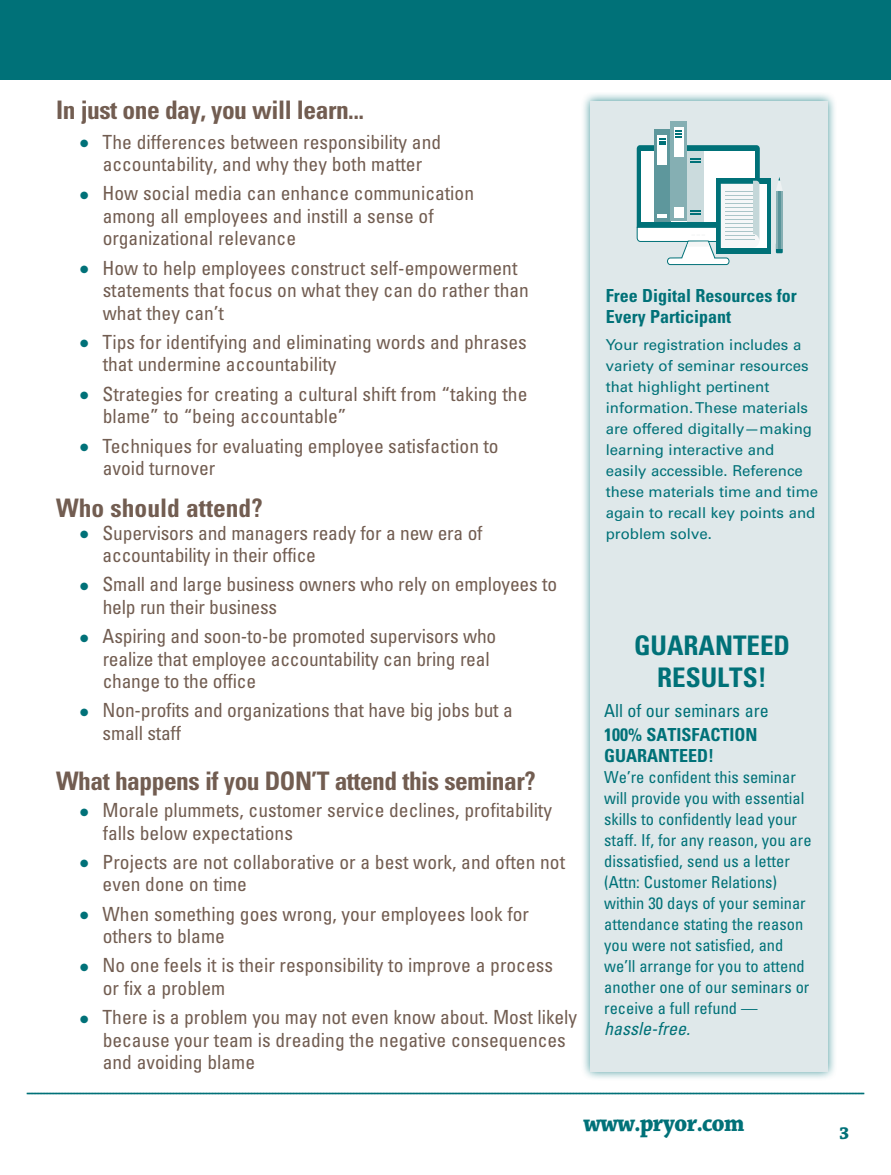
<style>
.page{position:relative;width:891px;height:1175px;background:#fff}
.page>*{position:absolute;margin:0;border:0;box-sizing:border-box;transform-origin:0 0}
.t1{font:700 condensed 27px "Univers LT Std";color:#007178}
.A_States_Front{font:27px "Chaparral Pro Bold Subh";letter-spacing:-.02em;color:#007178;scale:.9 1}
.t2{font:700 condensed 25.5px "Univers LT Std";letter-spacing:-.02em;color:#725d51}
.t3{font:700 condensed 25.5px "Univers LT Std";color:#725d51}
.t4{font:condensed 19.5px/22.5px "Univers LT Std";color:#725d51}
.t5{font:700 condensed 18px/21px "Univers LT Std";color:#007178}
.t6{font:condensed 18px/24px "Univers LT Std";color:#007178}
.t7{font:italic condensed 18px "Univers LT Std";color:#007178}
.t8{font:700 18px "Chaparral Pro";color:#007178}
.t9{font:condensed 16.5px/21px "Univers LT Std";color:#007178}
.t10{font:15px/21px "Univers LT Std";color:#007178}
.s1{color:#007178}
.s2{font-stretch:condensed;font-size:18px}
.s3{font-weight:700}
</style>
<div class="page">
<svg style="left:27px;top:1092px;width:837px;height:2px;background:#55a0a4"></svg>
<div style="left:0;top:0;width:891px;height:80px;background:#007178"></div>
<div style="left:581px;top:91px;width:256px;height:990px;background:#007178;opacity:.75"></div>
<div style="left:590px;top:101px;width:238px;height:970px;background:#dfe8ea"></div>
<div style="left:667px;top:257px;width:62px;height:8px;background:#fff;border:1px solid #007178;border-radius:3px"></div>
<div style="left:654px;top:129px;width:17px;height:92px;background:#5e979c"></div>
<div style="left:671px;top:121px;width:16px;height:100px;background:#85afb3"></div>
<div style="left:674px;top:127px;width:10px;height:30px;background:#fff"></div>
<div style="left:717px;top:178px;width:54px;height:75px;background:#007178"></div>
<div style="left:721px;top:184px;width:46px;height:64px;background:#fff"></div>
<svg style="left:636px;top:130px;width:125px;height:129px"></svg>
<svg style="left:776px;top:243px;width:7px;height:10px"></svg>
<svg style="left:776px;top:191px;width:7px;height:57px"></svg>
<svg style="left:776px;top:177px;width:6px;height:14px"></svg>
<hr style="left:778px;top:191px;width:2px;height:57px;background:#59949a">
<p class="t2" style="left:56px;top:95px;width:310px">In just one day, you will learn...</p>
<p class="t4" style="left:80px;top:130px;width:363px;text-align:center"><span class="s1">●</span> The differences between responsibility and accountability, and why they both matter</p>
<p class="t4" style="left:103px;top:182px;width:373px;text-indent:-23px"><span class="s1">●</span> How social media can enhance communication among all employees and instill a sense of organizational relevance</p>
<p class="t4" style="left:103px;top:256px;width:428px;text-indent:-23px"><span class="s1">●</span> How to help employees construct self-empowerment statements that focus on what they can do rather than what they can’t</p>
<p class="t4" style="left:103px;top:330px;width:426px;text-indent:-23px"><span class="s1">●</span> Tips for identifying and eliminating words and phrases that undermine accountability</p>
<p class="t4" style="left:103px;top:382px;width:426px;text-indent:-23px"><span class="s1">●</span> Strategies for creating a cultural shift from “taking the blame” to “being accountable”</p>
<p class="t4" style="left:103px;top:434px;width:397px;text-indent:-23px"><span class="s1">●</span> Techniques for evaluating employee satisfaction to avoid turnover</p>
<p class="t3" style="left:56px;top:492px;width:208px">Who should attend?</p>
<p class="t4" style="left:103px;top:521px;width:382px;text-indent:-23px"><span class="s1">●</span> Supervisors and managers ready for a new era of accountability in their office</p>
<p class="t4" style="left:103px;top:573px;width:456px;text-indent:-23px"><span class="s1">●</span> Small and large business owners who rely on employees to help run their business</p>
<p class="t4" style="left:103px;top:624px;width:395px;text-indent:-23px"><span class="s1">●</span> Aspiring and soon-to-be promoted supervisors who realize that employee accountability can bring real change to the office</p>
<p class="t4" style="left:103px;top:699px;width:412px;text-indent:-23px"><span class="s1">●</span> Non-profits and organizations that have big jobs but a small staff</p>
<p class="t2" style="left:56px;top:765px;width:481px">What happens if you DON’T attend this seminar?</p>
<p class="t4" style="left:103px;top:798px;width:451px;text-indent:-23px"><span class="s1">●</span> Morale plummets, customer service declines, profitability falls below expectations</p>
<p class="t4" style="left:103px;top:850px;width:464px;text-indent:-23px"><span class="s1">●</span> Projects are not collaborative or a best work, and often not even done on time</p>
<p class="t4" style="left:103px;top:902px;width:428px;text-indent:-23px"><span class="s1">●</span> When something goes wrong, your employees look for others to blame</p>
<p class="t4" style="left:103px;top:954px;width:452px;text-indent:-23px"><span class="s1">●</span> No one feels it is their responsibility to improve a process or fix a problem</p>
<p class="t4" style="left:103px;top:1005px;width:476px;text-indent:-23px"><span class="s1">●</span> There is a problem you may not even know about. Most likely because your team is dreading the negative consequences and avoiding blame</p>
<p class="t5" style="left:606px;top:285px;width:193px">Free Digital Resources for<br>Every Participant</p>
<p class="t10" style="left:606px;top:334px;width:214px">Your registration includes a variety of seminar resources that highlight pertinent information. These materials are offered digitally—making learning interactive and easily accessible. Reference these materials time and time again to recall key points and problem solve<span class="s2">.</span></p>
<p class="t1" style="left:634px;top:629px;width:158px">GUARANTEED</p>
<p class="t1" style="left:657px;top:660px;width:111px">RESULTS!</p>
<p class="t6" style="left:604px;top:698px;width:166px">All of our seminars are<br><span class="s3">100% SATISFACTION</span></p>
<p class="t5" style="left:604px;top:744px;width:111px">GUARANTEED!</p>
<p class="t9" style="left:604px;top:766px;width:209px">We’re confident this seminar will provide you with essential skills to confidently lead your staff. If, for any reason, you are dissatisfied, send us a letter (Attn: Customer Relations) within 30 days of your seminar attendance stating the reason you were not satisfied, and we’ll arrange for you to attend another one of our seminars or receive a full refund —</p>
<p class="t7" style="left:604px;top:1017px;width:87px">hassle-free.</p>
<p class="A_States_Front" style="left:584px;top:1107px;width:180px">www.pryor.com</p>
<p class="t8" style="left:839px;top:1122px;width:12px">3</p>
</div>
